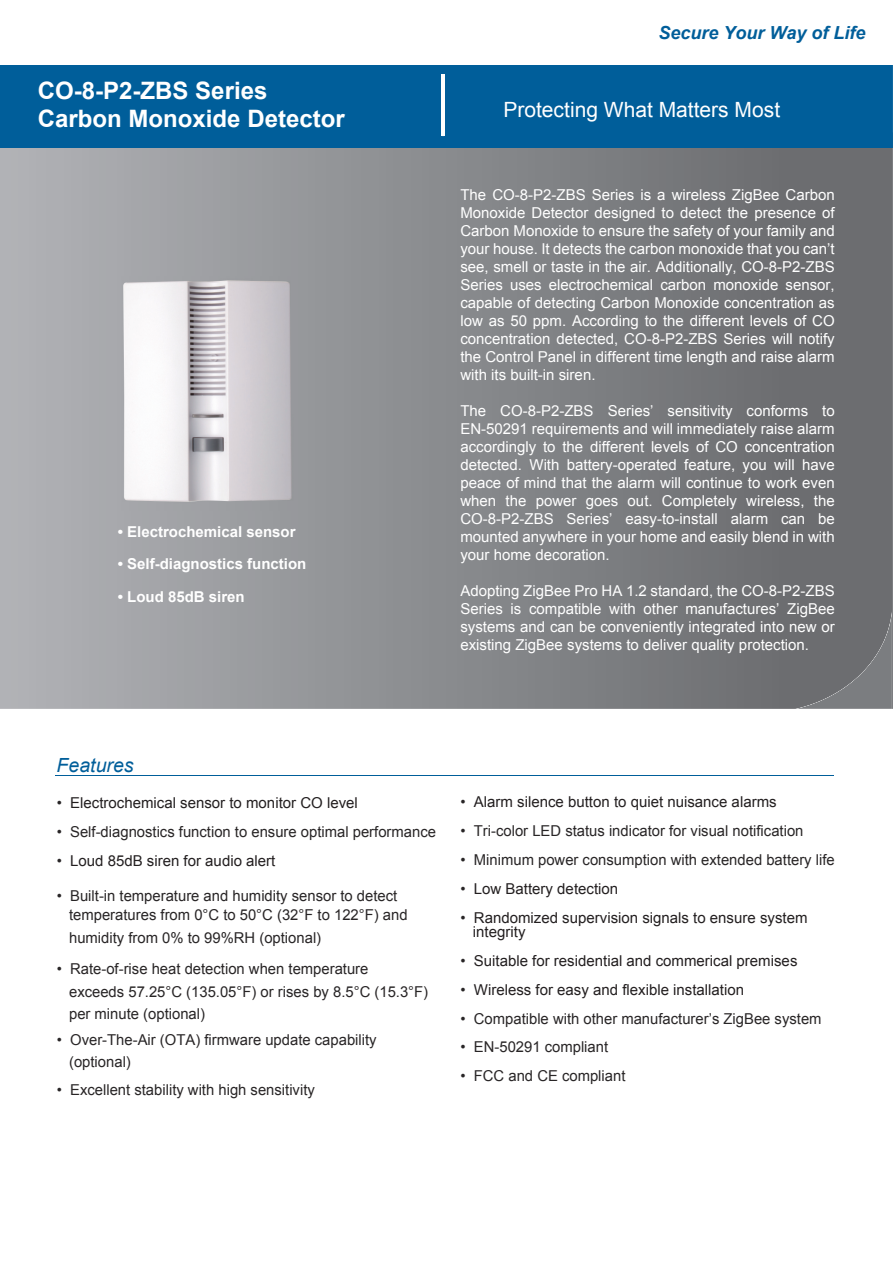
<style>
.page{position:relative;width:893px;height:1263px;background:#fff}
.page>*{position:absolute;margin:0;border:0;box-sizing:border-box;transform-origin:0 0}
.t1{font:700 24px/28.8px "Arial";color:#fff}
.t2{font:21px "Arial";color:#fff}
.t3{font:italic 19.5px "Arial";color:#005e9a}
.t4{font:italic 700 18px "Arial";color:#005e9a}
.t5{font:15px/18px "Arial";color:#fff;text-align:justify}
.t6{font:15px/22.5px "Arial";color:#282526}
.t7{font:15px/14.4px "Arial";color:#231f20}
.t8{font:700 15px "Arial";color:#fff}
.s1{color:#282526}
</style>
<div class="page">
<svg style="left:0;top:148px;width:892px;height:561px;background:#898a8d"></svg>
<svg style="left:762px;top:611px;width:129px;height:98px;background:#6f7174"></svg>
<div style="left:0;top:65px;width:892px;height:83px;background:#005e9a"></div>
<hr style="left:55px;top:775px;width:778px;height:1px;background:#005e9a">
<hr style="left:441px;top:75px;width:3px;height:61px;background:#fff">
<img style="left:119px;top:277px;width:176px;height:234px">
<h1 class="t1" style="left:38px;top:78px;width:308px">CO-8-P2-ZBS Series<br>Carbon Monoxide Detector</h1>
<p class="t8" style="left:118px;top:526px;width:179px">• Electrochemical sensor</p>
<p class="t8" style="left:118px;top:558px;width:190px">• Self-diagnostics function</p>
<p class="t8" style="left:118px;top:591px;width:128px">• Loud 85dB siren</p>
<p class="t4" style="left:658px;top:26px;width:209px">Secure Your Way of Life</p>
<h2 class="t2" style="left:503px;top:102px;width:278px">Protecting What Matters Most</h2>
<p class="t5" style="left:460px;top:187px;width:376px">The CO-8-P2-ZBS Series is a wireless ZigBee Carbon Monoxide Detector designed to detect the presence of Carbon Monoxide to ensure the safety of your family and your house. It detects the carbon monoxide that you can’t see, smell or taste in the air. Additionally, CO-8-P2-ZBS Series uses electrochemical carbon monoxide sensor, capable of detecting Carbon Monoxide concentration as low as 50 ppm. According to the different levels of CO concentration detected, CO-8-P2-ZBS Series will notify the Control Panel in different time length and raise alarm with its built-in siren.</p>
<p class="t5" style="left:460px;top:403px;width:376px">The CO-8-P2-ZBS Series’ sensitivity conforms to EN-50291 requirements and will immediately raise alarm accordingly to the different levels of CO concentration detected. With battery-operated feature, you will have peace of mind that the alarm will continue to work even when the power goes out. Completely wireless, the CO-8-P2-ZBS Series’ easy-to-install alarm can be mounted anywhere in your home and easily blend in with your home decoration.</p>
<p class="t5" style="left:460px;top:583px;width:376px">Adopting ZigBee Pro HA 1.2 standard, the CO-8-P2-ZBS Series is compatible with other manufactures’ ZigBee systems and can be conveniently integrated into new or existing ZigBee systems to deliver quality protection.</p>
<h3 class="t3" style="left:57px;top:758px;width:78px">Features</h3>
<p class="t7" style="left:57px;top:797px;width:303px"><span class="s1">•</span> Electrochemical sensor to monitor CO level</p>
<p class="t6" style="left:57px;top:822px;width:381px">• Self-diagnostics function to ensure optimal performance</p>
<p class="t7" style="left:57px;top:855px;width:220px"><span class="s1">•</span> Loud 85dB siren for audio alert</p>
<p class="t6" style="left:69px;top:887px;width:340px;line-height:19.5px;text-indent:-12px">• Built-in temperature and humidity sensor to detect temperatures from 0°C to 50°C (32°F to 122°F) and</p>
<p class="t6" style="left:69px;top:928px;width:253px">humidity from 0% to 99%RH (optional)</p>
<p class="t6" style="left:69px;top:959px;width:360px;text-indent:-12px">• Rate-of-rise heat detection when temperature<br>exceeds 57.25°C (135.05°F) or rises by 8.5°C (15.3°F) per minute (optional)</p>
<p class="t6" style="left:69px;top:1030px;width:309px;text-indent:-12px">• Over-The-Air (OTA) firmware update capability (optional)</p>
<p class="t6" style="left:57px;top:1080px;width:260px">• Excellent stability with high sensitivity</p>
<p class="t7" style="left:460px;top:796px;width:318px"><span class="s1">•</span> Alarm silence button to quiet nuisance alarms</p>
<p class="t6" style="left:460px;top:821px;width:344px">• Tri-color LED status indicator for visual notification</p>
<p class="t6" style="left:460px;top:850px;width:376px">• Minimum power consumption with extended battery life</p>
<p class="t7" style="left:460px;top:883px;width:159px"><span class="s1">•</span> Low Battery detection</p>
<p class="t7" style="left:473px;top:911px;width:336px;text-indent:-13px"><span class="s1">•</span> Randomized supervision signals to ensure system integrity</p>
<p class="t7" style="left:460px;top:955px;width:338px"><span class="s1">•</span> Suitable for residential and commerical premises</p>
<p class="t7" style="left:460px;top:984px;width:285px"><span class="s1">•</span> Wireless for easy and flexible installation</p>
<p class="t6" style="left:460px;top:1008px;width:362px">• Compatible with other manufacturer’s ZigBee system</p>
<p class="t6" style="left:460px;top:1037px;width:149px">• EN-50291 compliant</p>
<p class="t6" style="left:460px;top:1066px;width:166px">• FCC and CE compliant</p>
</div>
